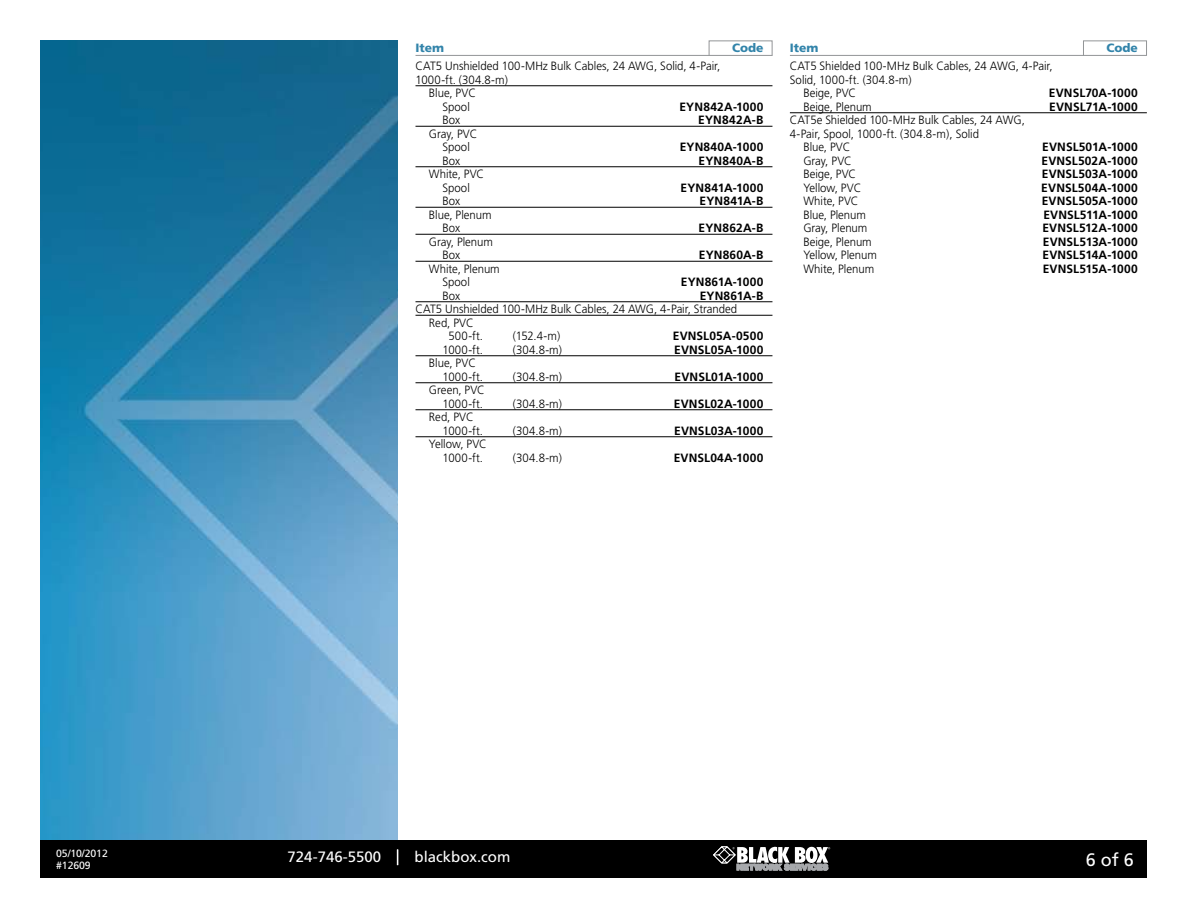
<style>
.page{position:relative;width:1188px;height:918px;background:#fff}
.page>*{position:absolute;margin:0;border:0;box-sizing:border-box;transform-origin:0 0}
.t1{font:18px "Frutiger";color:#fff}
.t2{font:15px "Frutiger";color:#fff}
.t3{font:300 12px/13.5px "Frutiger";color:#000;scale:.95 1}
.t4{font:700 12px "Frutiger";letter-spacing:.01em;color:#000}
.t5{font:300 12px "Frutiger";letter-spacing:.02em;color:#000;scale:.95 1}
.t6{font:900 12px "Frutiger";color:#3284aa}
.t7{font:10.5px/12px "Frutiger";letter-spacing:-.01em;color:#fff}
</style>
<div class="page">
<img style="left:40px;top:40px;width:357px;height:800px">
<div style="left:40px;top:840px;width:1108px;height:38px;background:#000"></div>
<svg style="left:397px;top:850px;width:1px;height:15px"></svg>
<svg style="left:713px;top:846px;width:117px;height:25px"></svg>
<hr style="left:416px;top:86px;width:356px;height:1px;background:#000">
<hr style="left:416px;top:126px;width:356px;height:1px;background:#000">
<hr style="left:416px;top:167px;width:356px;height:1px;background:#000">
<hr style="left:416px;top:207px;width:356px;height:1px;background:#000">
<hr style="left:416px;top:234px;width:356px;height:1px;background:#000">
<hr style="left:416px;top:261px;width:356px;height:1px;background:#000">
<hr style="left:416px;top:302px;width:356px;height:1px;background:#000">
<hr style="left:416px;top:315px;width:356px;height:1px;background:#000">
<hr style="left:416px;top:356px;width:356px;height:1px;background:#000">
<hr style="left:416px;top:383px;width:356px;height:1px;background:#000">
<hr style="left:416px;top:410px;width:356px;height:1px;background:#000">
<hr style="left:416px;top:437px;width:356px;height:1px;background:#000">
<hr style="left:416px;top:55px;width:356px;height:1px;background:#939597">
<div style="left:709px;top:40px;width:63px;height:16px;border:1px solid #939597"></div>
<hr style="left:790px;top:113px;width:357px;height:1px;background:#000">
<hr style="left:790px;top:55px;width:357px;height:1px;background:#939597">
<div style="left:1083px;top:40px;width:64px;height:16px;border:1px solid #939597"></div>
<p class="t7" style="left:56px;top:847px;width:53px">05/10/2012 #12609</p>
<p class="t6" style="left:416px;top:41px;width:30px">Item</p>
<p class="t6" style="left:732px;top:41px;width:33px">Code</p>
<p class="t3" style="left:416px;top:60px;width:322px">CAT5 Unshielded 100-MHz Bulk Cables, 24 AWG, Solid, 4-Pair,</p>
<p class="t5" style="left:416px;top:73px;width:99px">1000-ft. (304.8-m)</p>
<p class="t3" style="left:429px;top:87px;width:51px">Blue, PVC</p>
<p class="t3" style="left:442px;top:100px;width:30px">Spool</p>
<p class="t4" style="left:679px;top:100px;width:86px">EYN842A-1000</p>
<p class="t3" style="left:442px;top:114px;width:20px">Box</p>
<p class="t4" style="left:698px;top:113px;width:67px">EYN842A-B</p>
<p class="t3" style="left:429px;top:127px;width:52px;text-align:center">Gray, PVC<br>Spool</p>
<p class="t4" style="left:680px;top:140px;width:85px">EYN840A-1000</p>
<p class="t3" style="left:442px;top:154px;width:20px">Box</p>
<p class="t4" style="left:699px;top:154px;width:66px">EYN840A-B</p>
<p class="t3" style="left:429px;top:168px;width:60px;text-align:center">White, PVC<br>Spool</p>
<p class="t4" style="left:681px;top:181px;width:84px">EYN841A-1000</p>
<p class="t3" style="left:442px;top:195px;width:20px">Box</p>
<p class="t4" style="left:700px;top:194px;width:65px">EYN841A-B</p>
<p class="t3" style="left:442px;top:208px;width:53px;text-indent:-13px">Blue, Plenum<br>Box</p>
<p class="t4" style="left:699px;top:221px;width:66px">EYN862A-B</p>
<p class="t3" style="left:442px;top:235px;width:55px;text-indent:-13px">Gray, Plenum<br>Box</p>
<p class="t3" style="left:442px;top:262px;width:62px;text-indent:-13px">White, Plenum<br>Spool</p>
<p class="t4" style="left:699px;top:248px;width:66px">EYN860A-B</p>
<p class="t4" style="left:681px;top:275px;width:84px">EYN861A-1000</p>
<p class="t3" style="left:442px;top:289px;width:20px">Box</p>
<p class="t4" style="left:700px;top:289px;width:65px">EYN861A-B</p>
<p class="t3" style="left:416px;top:303px;width:340px">CAT5 Unshielded 100-MHz Bulk Cables, 24 AWG, 4-Pair, Stranded</p>
<p class="t3" style="left:429px;top:316px;width:49px">Red, PVC</p>
<p class="t3" style="left:449px;top:330px;width:38px">500-ft.</p>
<p class="t3" style="left:513px;top:330px;width:51px">(152.4-m)</p>
<p class="t4" style="left:673px;top:329px;width:92px">EVNSL05A-0500</p>
<p class="t3" style="left:442px;top:343px;width:44px">1000-ft.</p>
<p class="t3" style="left:513px;top:343px;width:53px">(304.8-m)</p>
<p class="t4" style="left:674px;top:343px;width:91px">EVNSL05A-1000</p>
<p class="t3" style="left:442px;top:357px;width:44px;text-indent:-13px">Blue, PVC<br>1000-ft.</p>
<p class="t3" style="left:513px;top:370px;width:53px">(304.8-m)</p>
<p class="t4" style="left:675px;top:370px;width:90px">EVNSL01A-1000</p>
<p class="t3" style="left:429px;top:384px;width:60px;text-align:right">Green, PVC<br>1000-ft.</p>
<p class="t3" style="left:442px;top:411px;width:44px;text-indent:-13px">Red, PVC<br>1000-ft.</p>
<p class="t3" style="left:442px;top:438px;width:48px;text-indent:-13px">Yellow, PVC<br>1000-ft.</p>
<p class="t3" style="left:513px;top:397px;width:53px">(304.8-m)</p>
<p class="t4" style="left:674px;top:397px;width:91px">EVNSL02A-1000</p>
<p class="t3" style="left:513px;top:424px;width:53px">(304.8-m)</p>
<p class="t4" style="left:674px;top:424px;width:91px">EVNSL03A-1000</p>
<p class="t3" style="left:513px;top:451px;width:53px">(304.8-m)</p>
<p class="t4" style="left:674px;top:451px;width:91px">EVNSL04A-1000</p>
<p class="t6" style="left:790px;top:41px;width:30px">Item</p>
<p class="t6" style="left:1106px;top:41px;width:33px">Code</p>
<p class="t3" style="left:790px;top:60px;width:278px">CAT5 Shielded 100-MHz Bulk Cables, 24 AWG, 4-Pair,</p>
<p class="t3" style="left:790px;top:73px;width:130px">Solid, 1000-ft. (304.8-m)</p>
<p class="t3" style="left:803px;top:87px;width:57px">Beige, PVC</p>
<p class="t4" style="left:1049px;top:86px;width:90px">EVNSL70A-1000</p>
<p class="t3" style="left:803px;top:100px;width:73px">Beige, Plenum</p>
<p class="t4" style="left:1049px;top:100px;width:90px">EVNSL71A-1000</p>
<p class="t3" style="left:790px;top:114px;width:249px">CAT5e Shielded 100-MHz Bulk Cables, 24 AWG,</p>
<p class="t3" style="left:790px;top:127px;width:201px">4-Pair, Spool, 1000-ft. (304.8-m), Solid</p>
<p class="t3" style="left:803px;top:141px;width:51px">Blue, PVC</p>
<p class="t4" style="left:1042px;top:140px;width:97px">EVNSL501A-1000</p>
<p class="t3" style="left:803px;top:154px;width:52px">Gray, PVC</p>
<p class="t4" style="left:1042px;top:154px;width:98px">EVNSL502A-1000</p>
<p class="t3" style="left:803px;top:168px;width:57px">Beige, PVC</p>
<p class="t4" style="left:1042px;top:167px;width:98px">EVNSL503A-1000</p>
<p class="t3" style="left:803px;top:181px;width:62px">Yellow, PVC</p>
<p class="t4" style="left:1041px;top:181px;width:98px">EVNSL504A-1000</p>
<p class="t3" style="left:803px;top:195px;width:60px">White, PVC</p>
<p class="t4" style="left:1042px;top:194px;width:98px">EVNSL505A-1000</p>
<p class="t3" style="left:803px;top:208px;width:67px">Blue, Plenum</p>
<p class="t4" style="left:1043px;top:208px;width:96px">EVNSL511A-1000</p>
<p class="t3" style="left:803px;top:222px;width:69px">Gray, Plenum</p>
<p class="t4" style="left:1042px;top:221px;width:97px">EVNSL512A-1000</p>
<p class="t3" style="left:803px;top:235px;width:73px">Beige, Plenum</p>
<p class="t4" style="left:1043px;top:235px;width:97px">EVNSL513A-1000</p>
<p class="t3" style="left:803px;top:249px;width:79px">Yellow, Plenum</p>
<p class="t4" style="left:1043px;top:248px;width:97px">EVNSL514A-1000</p>
<p class="t3" style="left:803px;top:262px;width:76px">White, Plenum</p>
<p class="t4" style="left:1043px;top:262px;width:97px">EVNSL515A-1000</p>
<p class="t2" style="left:288px;top:848px;width:95px">724-746-5500</p>
<p class="t2" style="left:415px;top:848px;width:97px">blackbox.com</p>
<h1 class="t1" style="left:1086px;top:849px;width:50px">6 of 6</h1>
</div>
